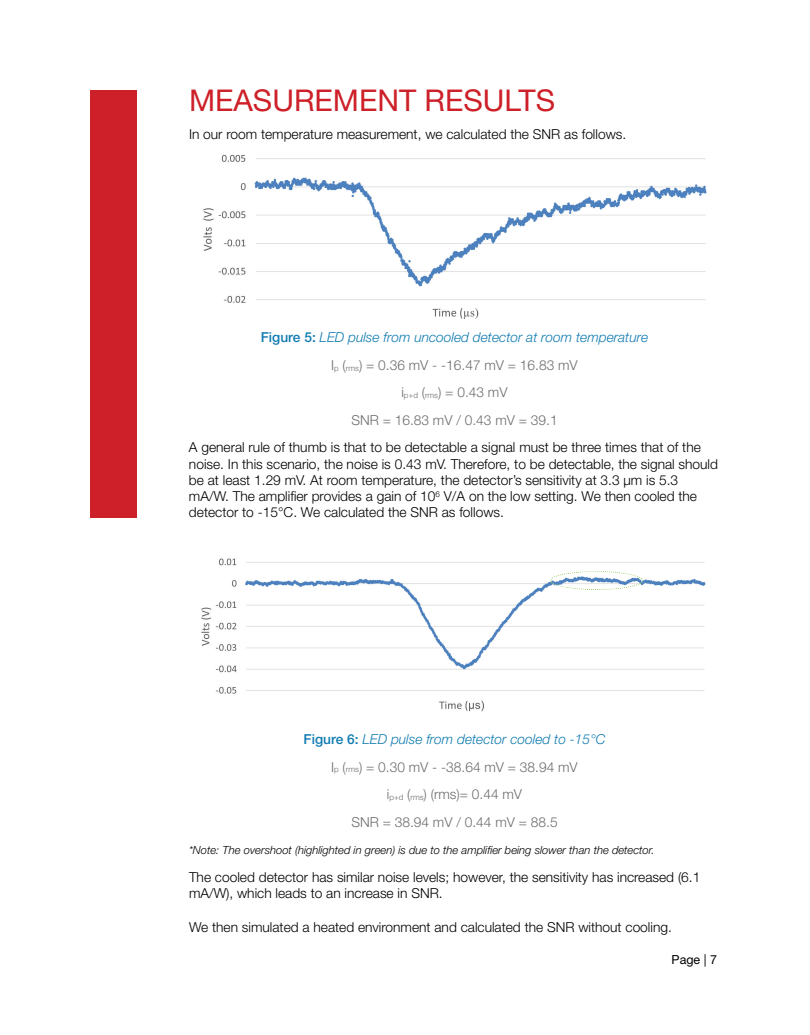
<style>
.page{position:relative;width:810px;height:1035px;background:#fff}
.page>*{position:absolute;margin:0;border:0;box-sizing:border-box;transform-origin:0 0}
.t1{font:30px "Helvetica Neue LT Std";color:#cd2028}
.t2{font:300 13.75px/16.2px "Helvetica Neue LT Std";color:#000}
.t3{font:300 13.75px/27.5px "Helvetica Neue LT Std";color:#6c6d70;text-align:center}
.t4{font:12.5px "Helvetica Neue LT Std";color:#000}
.t5{font:italic 300 11.25px "Helvetica Neue LT Std";color:#000}
.s1{font-weight:500;color:#117cb1}
.s2{font-style:italic;color:#117cb1}
.s3{font-size:8px}
</style>
<div class="page">
<div style="left:90px;top:90px;width:47px;height:428px;background:#cd2028"></div>
<img style="left:203px;top:154px;width:504px;height:165px">
<img style="left:201px;top:558px;width:505px;height:154px">
<img style="left:550px;top:572px;width:92px;height:17px">
<h1 class="t1" style="left:189px;top:83px;width:368px">MEASUREMENT RESULTS</h1>
<p class="t2" style="left:189px;top:126px;width:439px">In our room temperature measurement, we calculated the SNR as follows.</p>
<p class="t3" style="left:261px;top:323px;width:389px"><span class="s1">Figure 5:</span> <span class="s2">LED pulse from uncooled detector at room temperature </span>I<span class="s3">p</span> (<span class="s3">rms</span>) = 0.36 mV - -16.47 mV = 16.83 mV<br>i<span class="s3">p+d</span> (<span class="s3">rms</span>) = 0.43 mV<br>SNR = 16.83 mV / 0.43 mV = 39.1</p>
<p class="t2" style="left:189px;top:439px;width:531px">A general rule of thumb is that to be detectable a signal must be three times that of the noise. In this scenario, the noise is 0.43 mV. Therefore, to be detectable, the signal should be at least 1.29 mV. At room temperature, the detector’s sensitivity at 3.3 µm is 5.3 mA/W. The amplifier provides a gain of 10<sup>6</sup> V/A on the low setting. We then cooled the detector to -15°C. We calculated the SNR as follows.</p>
<p class="t3" style="left:304px;top:725px;width:303px"><span class="s1">Figure 6:</span> <span class="s2">LED pulse from detector cooled to -15°C </span>I<span class="s3">p</span> (<span class="s3">rms</span>) = 0.30 mV - -38.64 mV = 38.94 mV<br>i<span class="s3">p+d</span> (<span class="s3">rms</span>) (rms)= 0.44 mV<br>SNR = 38.94 mV / 0.44 mV = 88.5</p>
<p class="t5" style="left:189px;top:843px;width:467px">*Note: The overshoot (highlighted in green) is due to the amplifier being slower than the detector.</p>
<p class="t2" style="left:189px;top:868px;width:513px">The cooled detector has similar noise levels; however, the sensitivity has increased (6.1 mA/W), which leads to an increase in SNR.</p>
<p class="t2" style="left:189px;top:918px;width:484px">We then simulated a heated environment and calculated the SNR without cooling.</p>
<p class="t4" style="left:672px;top:952px;width:47px">Page | 7</p>
</div>
